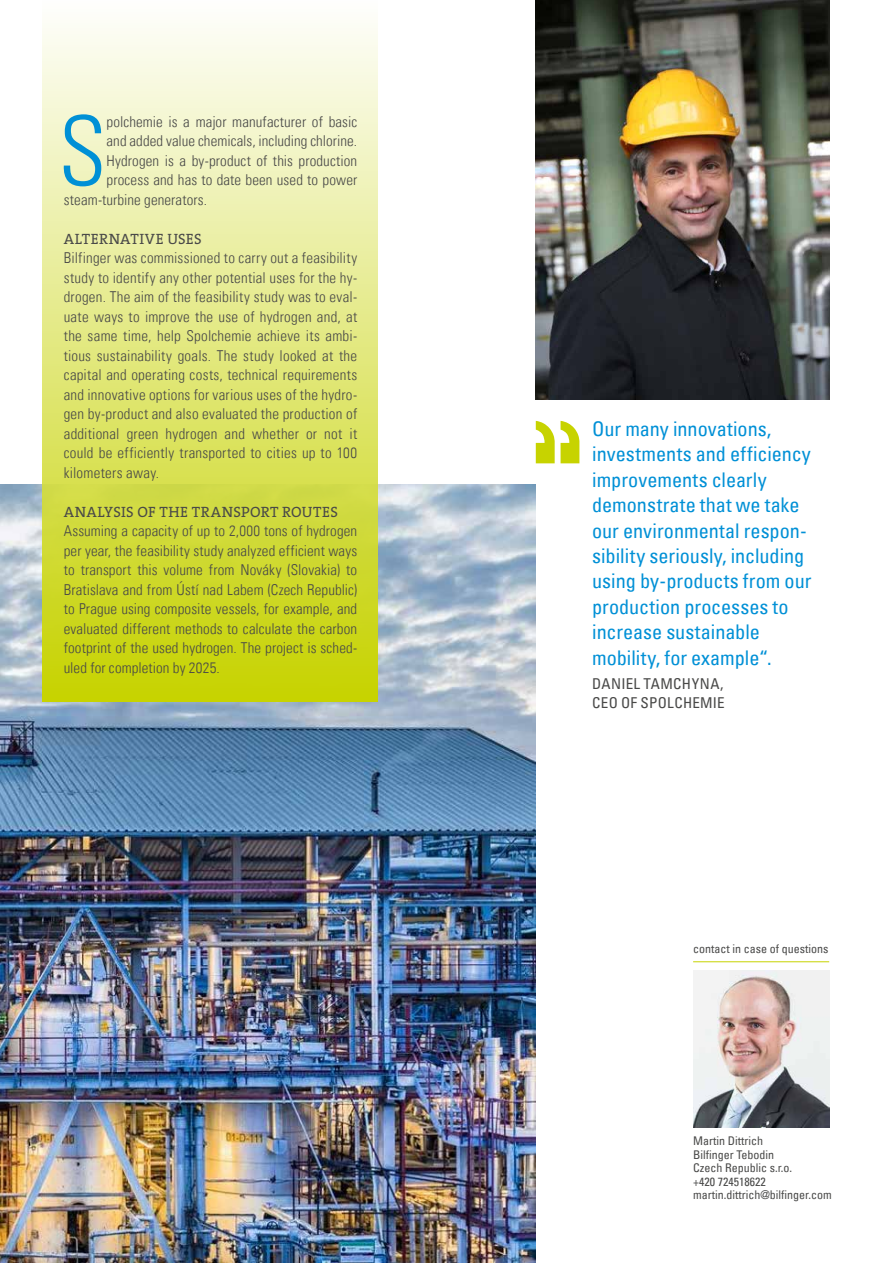
<style>
.page{position:relative;width:893px;height:1263px;background:#fff}
.page>*{position:absolute;margin:0;border:0;box-sizing:border-box;transform-origin:0 0}
.t1{font:96px "Univers Com 47 Light Cond";color:#0090d6}
.t2{font:condensed 20.25px/25.5px "Univers Com 57";color:#0090d6}
.t3{font:15px/19.5px "Univers Com 47 Light Cond";letter-spacing:.01em;color:#494948;text-align:justify}
.t4{font:15px "The Serif W5 Plain";letter-spacing:.02em;color:#494948}
.t5{font:condensed 15px/19.5px "Univers Com 57";letter-spacing:.02em;color:#494948}
.t6{font:condensed 12px/13.5px "Univers Com 57";color:#494948}
</style>
<div class="page">
<img style="left:0;top:485px;width:536px;height:778px">
<div style="left:43px;top:0;width:335px;height:702px;background:linear-gradient(to bottom,#fffffe,#c5d100)"></div>
<img style="left:693px;top:971px;width:136px;height:157px">
<hr style="left:693px;top:961px;width:136px;height:1px;background:#c7d300">
<img style="left:536px;top:0;width:293px;height:400px">
<svg style="left:536px;top:421px;width:19px;height:42px"></svg>
<svg style="left:561px;top:421px;width:18px;height:42px"></svg>
<h1 class="t1" style="left:59px;top:94px;width:50px">S</h1>
<p class="t3" style="left:107px;top:112px;width:252px">polchemie is a major manufacturer of basic</p>
<p class="t3" style="left:107px;top:131px;width:252px">and added value chemicals, including chlorine.</p>
<p class="t3" style="left:107px;top:151px;width:252px">Hydrogen is a by-product of this production</p>
<p class="t3" style="left:107px;top:170px;width:252px">process and has to date been used to power</p>
<p class="t3" style="left:64px;top:190px;width:145px">steam-turbine generators.</p>
<p class="t4" style="left:64px;top:229px;width:139px">ALTERNATIVE USES</p>
<p class="t3" style="left:64px;top:248px;width:295px">Bilfinger was commissioned to carry out a feasibility study to identify any other potential uses for the hy&shy;drogen. The aim of the feasibility study was to eval&shy;uate ways to improve the use of hydrogen and, at the same time, help Spolchemie achieve its ambi&shy;tious sustainability goals. The study looked at the capital and operating costs, technical requirements and innovative options for various uses of the hydro&shy;gen by-product and also evaluated the production of additional green hydrogen and whether or not it could be efficiently transported to cities up to 100 kilometers away.</p>
<p class="t4" style="left:64px;top:502px;width:276px">ANALYSIS OF THE TRANSPORT ROUTES</p>
<p class="t3" style="left:64px;top:521px;width:295px">Assuming a capacity of up to 2,000 tons of hydrogen per year, the feasibility study analyzed efficient ways to transport this volume from Nováky (Slovakia) to Bratislava and from Ústí nad Labem (Czech Republic) to Prague using composite vessels, for example, and evaluated different methods to calculate the carbon footprint of the used hydrogen. The project is sched&shy;uled for completion by 2025.</p>
<p class="t2" style="left:592px;top:415px;width:221px">Our many innovations, investments and efficiency improvements clearly demonstrate that we take our environmental respon&shy;sibility seriously, including using by-products from our production processes to increase sustainable mobility, for example“.</p>
<p class="t5" style="left:592px;top:673px;width:134px">DANIEL TAMCHYNA,<br>CEO OF SPOLCHEMIE</p>
<p class="t6" style="left:693px;top:942px;width:137px">contact in case of questions</p>
<p class="t6" style="left:693px;top:1134px;width:140px">Martin Dittrich<br>Bilfinger Tebodin<br>Czech Republic s.r.o.<br>+420 724518622 martin.dittrich@bilfinger.com</p>
</div>
